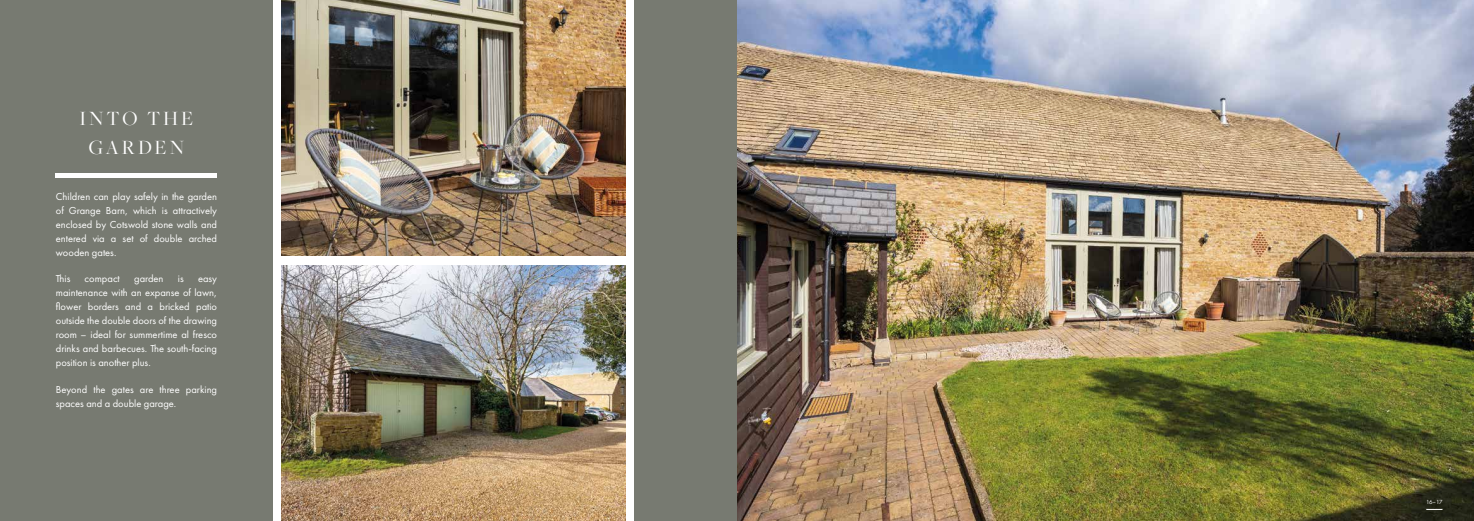
<style>
.page{position:relative;width:1474px;height:521px;background:#fff}
.page>*{position:absolute;margin:0;border:0;box-sizing:border-box;transform-origin:0 0}
.t1{font:21px/28.9px "Freight Big Pro";letter-spacing:.14em;color:#fff;text-align:center}
.t2{font:10.5px/14px "Futura PT";color:#fff;text-align:justify}
.t3{font:6.12px "Futura PT";color:#fff}
</style>
<div class="page">
<img style="left:737px;top:0;width:736px;height:521px">
<img style="left:282px;top:0;width:343px;height:255px">
<div style="left:634px;top:0;width:103px;height:521px;background:#777a71"></div>
<div style="left:0;top:0;width:273px;height:521px;background:#777a71"></div>
<img style="left:282px;top:265px;width:343px;height:256px">
<svg style="left:1426px;top:509px;width:16px;height:1px"></svg>
<div style="left:56px;top:173px;width:161px;height:5px;background:#fff"></div>
<h1 class="t1" style="left:79px;top:103px;width:115px">INTO THE<br>GARDEN</h1>
<p class="t2" style="left:56px;top:189px;width:163px">Children can play safely in the garden of Grange Barn, which is attractively enclosed by Cotswold stone walls and entered via a set of double arched wooden gates.</p>
<p class="t2" style="left:56px;top:272px;width:16px">This</p>
<p class="t2" style="left:85px;top:272px;width:37px">compact</p>
<p class="t2" style="left:134px;top:272px;width:31px">garden</p>
<p class="t2" style="left:178px;top:272px;width:7px">is</p>
<p class="t2" style="left:56px;top:272px;width:163px;text-indent:142px">easy maintenance with an expanse of lawn, flower borders and a bricked patio outside the double doors of the drawing room – ideal for summertime al fresco drinks and barbecues. The south-facing position is another plus.</p>
<p class="t2" style="left:56px;top:382px;width:163px">Beyond the gates are three parking spaces and a double garage.</p>
<p class="t3" style="left:1426px;top:499px;width:18px">16–17</p>
</div>
